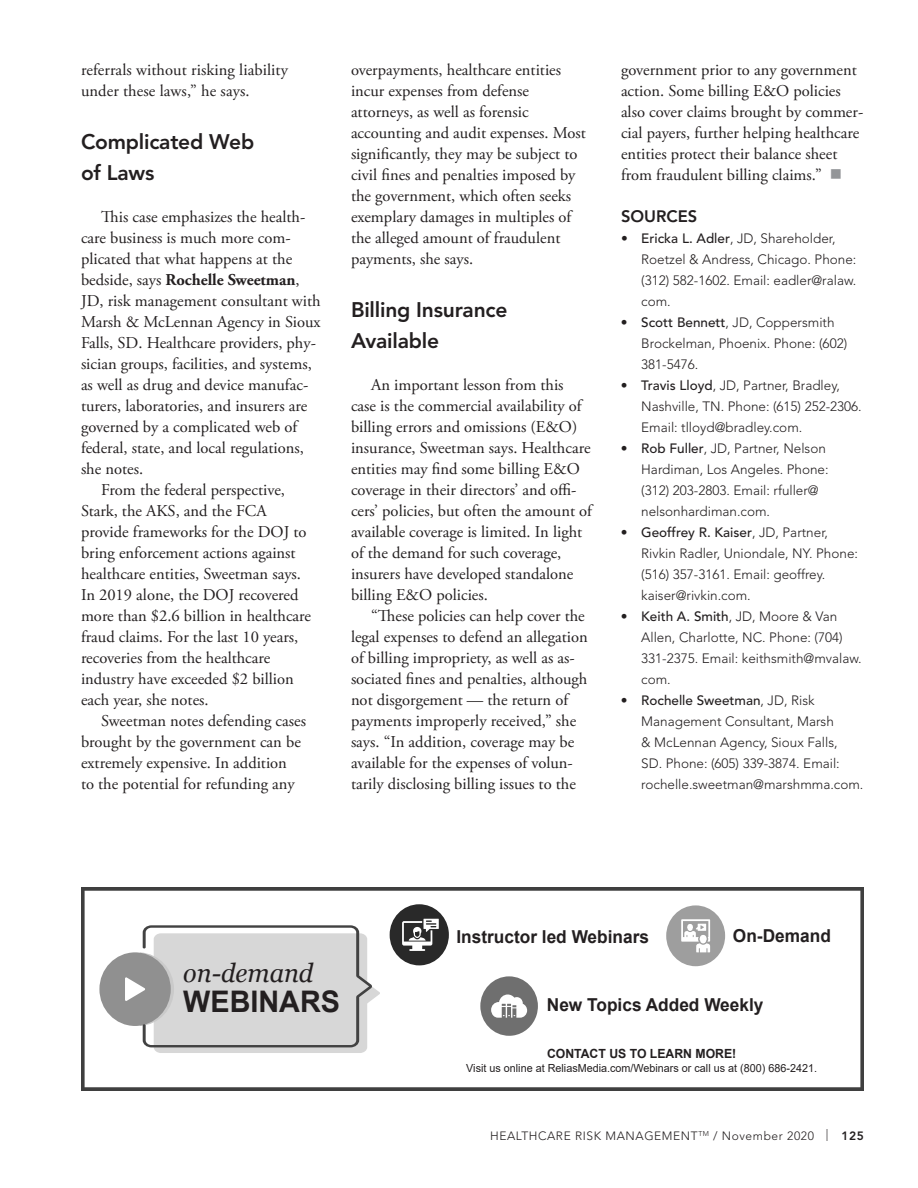
<style>
.page{position:relative;width:918px;height:1188px;background:#fff}
.page>*{position:absolute;margin:0;border:0;box-sizing:border-box;transform-origin:0 0}
.t1{font:700 29.7px "Arial";color:#231f20}
.t2{font:italic 25.95px "Georgia";color:#231f20}
.Subhead{font:800 21px/31.5px "Avenir";letter-spacing:-.01em;color:#231f20}
.t3{font:700 17.85px "Arial";color:#231f20}
.Body_text{font:16.5px/21px "Adobe Garamond Pro";color:#231f20}
.Sources_header{font:800 16.5px "Avenir";color:#231f20}
.Sources{font:300 13.5px/21px "Avenir";color:#231f20}
.t4{font:700 12.6px "Arial";color:#231f20}
.t5{font:300 12px "Avenir";letter-spacing:.05em;color:#231f20}
.t6{font:11.1px "Arial";color:#231f20}
.s1{font-weight:700}
.s2{color:#939598}
.s3{font-weight:500}
.s4{font-weight:800}
</style>
<div class="page">
<img style="left:81px;top:888px;width:783px;height:203px">
<div style="left:99px;top:952px;width:72px;height:74px;background:#909090;border-radius:50%"></div>
<svg style="left:125px;top:925px;width:255px;height:128px"></svg>
<svg style="left:390px;top:904px;width:59px;height:61px"></svg>
<svg style="left:666px;top:905px;width:59px;height:61px"></svg>
<svg style="left:480px;top:976px;width:58px;height:60px"></svg>
<p class="Body_text" style="left:81px;top:60px;width:208px">referrals without risking liability under these laws,” he says.</p>
<p class="Subhead" style="left:81px;top:126px;width:175px">Complicated Web of Laws</p>
<p class="Body_text" style="left:81px;top:207px;width:241px;text-indent:20px">This case emphasizes the health&shy;care business is much more com&shy;plicated that what happens at the bedside, says <span class="s1">Rochelle Sweetman</span>, JD, risk management consultant with Marsh &amp; McLennan Agency in Sioux Falls, SD. Healthcare providers, phy&shy;sician groups, facilities, and systems, as well as drug and device manufac&shy;turers, laboratories, and insurers are governed by a complicated web of federal, state, and local regulations, she notes.</p>
<p class="Body_text" style="left:81px;top:480px;width:232px;text-indent:20px">From the federal perspective,<br>Stark, the AKS, and the FCA provide frameworks for the DOJ to bring enforcement actions against healthcare entities, Sweetman says.<br>In 2019 alone, the DOJ recovered more than $2.6 billion in healthcare fraud claims. For the last 10 years, recoveries from the healthcare industry have exceeded $2 billion each year, she notes.</p>
<p class="Body_text" style="left:81px;top:711px;width:227px;text-indent:20px">Sweetman notes defending cases brought by the government can be extremely expensive. In addition<br>to the potential for refunding any</p>
<p class="Body_text" style="left:351px;top:60px;width:236px">overpayments, healthcare entities incur expenses from defense attorneys, as well as forensic accounting and audit expenses. Most significantly, they may be subject to civil fines and penalties imposed by the government, which often seeks exemplary damages in multiples of the alleged amount of fraudulent payments, she says.</p>
<p class="Subhead" style="left:351px;top:294px;width:158px">Billing Insurance<br>Available</p>
<p class="Body_text" style="left:351px;top:375px;width:243px;text-indent:20px">An important lesson from this case is the commercial availability of billing errors and omissions (E&amp;O) insurance, Sweetman says. Healthcare entities may find some billing E&amp;O coverage in their directors’ and offi&shy;cers’ policies, but often the amount of available coverage is limited. In light of the demand for such coverage, insurers have developed standalone billing E&amp;O policies.</p>
<p class="Body_text" style="left:351px;top:606px;width:238px;text-indent:20px">“These policies can help cover the legal expenses to defend an allegation of billing impropriety, as well as as&shy;sociated fines and penalties, although not disgorgement — the return of payments improperly received,” she says. “In addition, coverage may be available for the expenses of volun&shy;tarily disclosing billing issues to the</p>
<p class="Body_text" style="left:621px;top:60px;width:244px">government prior to any government action. Some billing E&amp;O policies also cover claims brought by commer&shy;cial payers, further helping healthcare entities protect their balance sheet from fraudulent billing claims.” <span class="s2">■</span></p>
<p class="Sources_header" style="left:621px;top:207px;width:78px">SOURCES</p>
<p class="Sources" style="left:641px;top:228px;width:217px;text-indent:-20px">• <span class="s3">Ericka L. Adler</span>, JD, Shareholder,<br>Roetzel &amp; Andress, Chicago. Phone: (312) 582-1602. Email: eadler@ralaw. com.</p>
<p class="Sources" style="left:641px;top:312px;width:207px;text-indent:-20px">• <span class="s3">Scott Bennett</span>, JD, Coppersmith<br>Brockelman, Phoenix. Phone: (602)<br>381-5476.</p>
<p class="Sources" style="left:641px;top:375px;width:220px;text-indent:-20px">• <span class="s3">Travis Lloyd</span>, JD, Partner, Bradley,<br>Nashville, TN. Phone: (615) 252-2306.<br>Email: tlloyd@bradley.com.</p>
<p class="Sources" style="left:641px;top:438px;width:189px;text-indent:-20px">• <span class="s3">Rob Fuller</span>, JD, Partner, Nelson<br>Hardiman, Los Angeles. Phone: (312) 203-2803. Email: rfuller@ nelsonhardiman.com.</p>
<p class="Sources" style="left:641px;top:522px;width:218px;text-indent:-20px">• <span class="s3">Geoffrey R. Kaiser</span>, JD, Partner,<br>Rivkin Radler, Uniondale, NY. Phone: (516) 357-3161. Email: geoffrey. kaiser@rivkin. com.</p>
<p class="Sources" style="left:641px;top:606px;width:220px;text-indent:-20px">• <span class="s3">Keith A. Smith</span>, JD, Moore &amp; Van<br>Allen, Charlotte, NC. Phone: (704)<br>331-2375. Email: keithsmith@mvalaw. com.</p>
<p class="Sources" style="left:641px;top:690px;width:221px;text-indent:-20px">• <span class="s3">Rochelle Sweetman</span>, JD, Risk<br>Management Consultant, Marsh<br>&amp; McLennan Agency, Sioux Falls,<br>SD. Phone: (605) 339-3874. Email: rochelle.sweetman@marshmma.com.</p>
<p class="t2" style="left:183px;top:957px;width:132px">on-demand</p>
<p class="t1" style="left:183px;top:981px;width:158px">WEBINARS</p>
<p class="t3" style="left:456px;top:924px;width:194px">Instructor led Webinars</p>
<p class="t3" style="left:733px;top:923px;width:99px">On-Demand</p>
<p class="t3" style="left:547px;top:992px;width:218px">New Topics Added Weekly</p>
<p class="t4" style="left:547px;top:1045px;width:191px">CONTACT US TO LEARN MORE!</p>
<p class="t6" style="left:466px;top:1060px;width:352px">Visit us online at ReliasMedia.com/Webinars or call us at (800) 686-2421.</p>
<p class="t5" style="left:490px;top:1129px;width:375px">HEALTHCARE RISK MANAGEMENT<sup>TM</sup> / November 2020 | <span class="s4">125</span></p>
</div>
